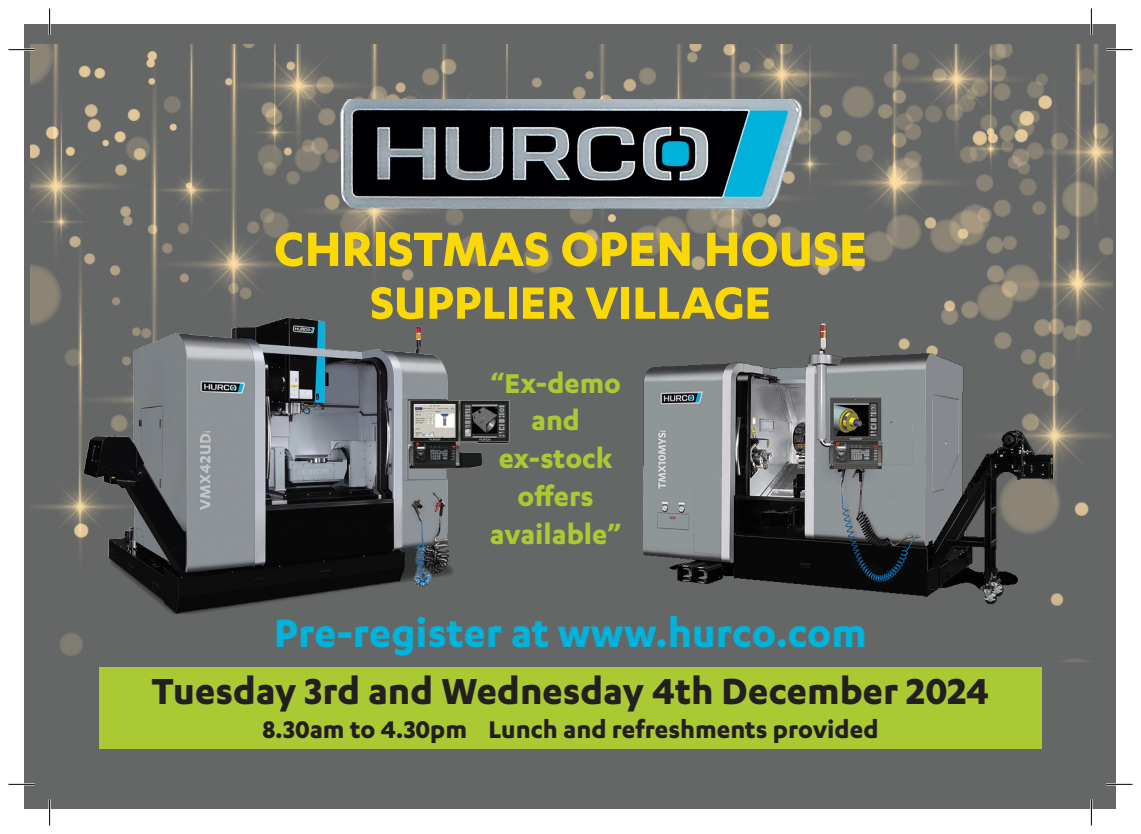
<style>
.page{position:relative;width:1141px;height:834px;background:#fff}
.page>*{position:absolute;margin:0;border:0;box-sizing:border-box;transform-origin:0 0}
.t1{font:700 56px "Karbon";color:#fad906}
.t2{font:700 52.5px "Karbon";color:#fad906}
.t3{font:700 45.5px "Karbon";color:#00b3da}
.t4{font:700 42px "Karbon";color:#231f20}
.t5{font:700 31.5px/37.8px "Karbon";color:#aac932;text-align:center}
.t6{font:700 28px "Karbon";color:#231f20}
</style>
<div class="page">
<div style="left:25px;top:25px;width:1091px;height:784px;background:#656767"></div>
<img style="left:31px;top:44px;width:1082px;height:617px">
<div style="left:99px;top:666px;width:943px;height:82px;background:#aac932"></div>
<img style="left:632px;top:324px;width:427px;height:283px">
<img style="left:341px;top:99px;width:467px;height:126px">
<img style="left:72px;top:300px;width:446px;height:325px">
<hr style="left:8px;top:49px;width:27px;height:2px;background:#fff">
<hr style="left:1106px;top:49px;width:26px;height:2px;background:#fff">
<hr style="left:8px;top:783px;width:27px;height:2px;background:#fff">
<hr style="left:1106px;top:783px;width:26px;height:2px;background:#fff">
<hr style="left:49px;top:8px;width:2px;height:27px;background:#fff">
<hr style="left:49px;top:799px;width:2px;height:26px;background:#fff">
<hr style="left:1090px;top:8px;width:2px;height:27px;background:#fff">
<hr style="left:1090px;top:799px;width:2px;height:26px;background:#fff">
<svg style="left:8px;top:49px;width:27px;height:1px"></svg>
<svg style="left:1106px;top:49px;width:26px;height:1px"></svg>
<svg style="left:8px;top:783px;width:27px;height:1px"></svg>
<svg style="left:1106px;top:783px;width:26px;height:1px"></svg>
<svg style="left:49px;top:8px;width:1px;height:27px"></svg>
<svg style="left:49px;top:799px;width:1px;height:26px"></svg>
<svg style="left:1091px;top:8px;width:1px;height:27px"></svg>
<svg style="left:1091px;top:799px;width:1px;height:26px"></svg>
<h1 class="t1" style="left:274px;top:217px;width:595px">CHRISTMAS OPEN HOUSE</h1>
<h2 class="t2" style="left:370px;top:273px;width:402px">SUPPLIER VILLAGE</h2>
<p class="t5" style="left:490px;top:363px;width:133px">“Ex-demo and ex-stock offers available”</p>
<h3 class="t3" style="left:274px;top:607px;width:594px">Pre-register at www.hurco.com</h3>
<h3 class="t4" style="left:152px;top:667px;width:839px">Tuesday 3rd and Wednesday 4th December 2024</h3>
<p class="t6" style="left:262px;top:713px;width:618px">8.30am to 4.30pm Lunch and refreshments provided</p>
</div>
